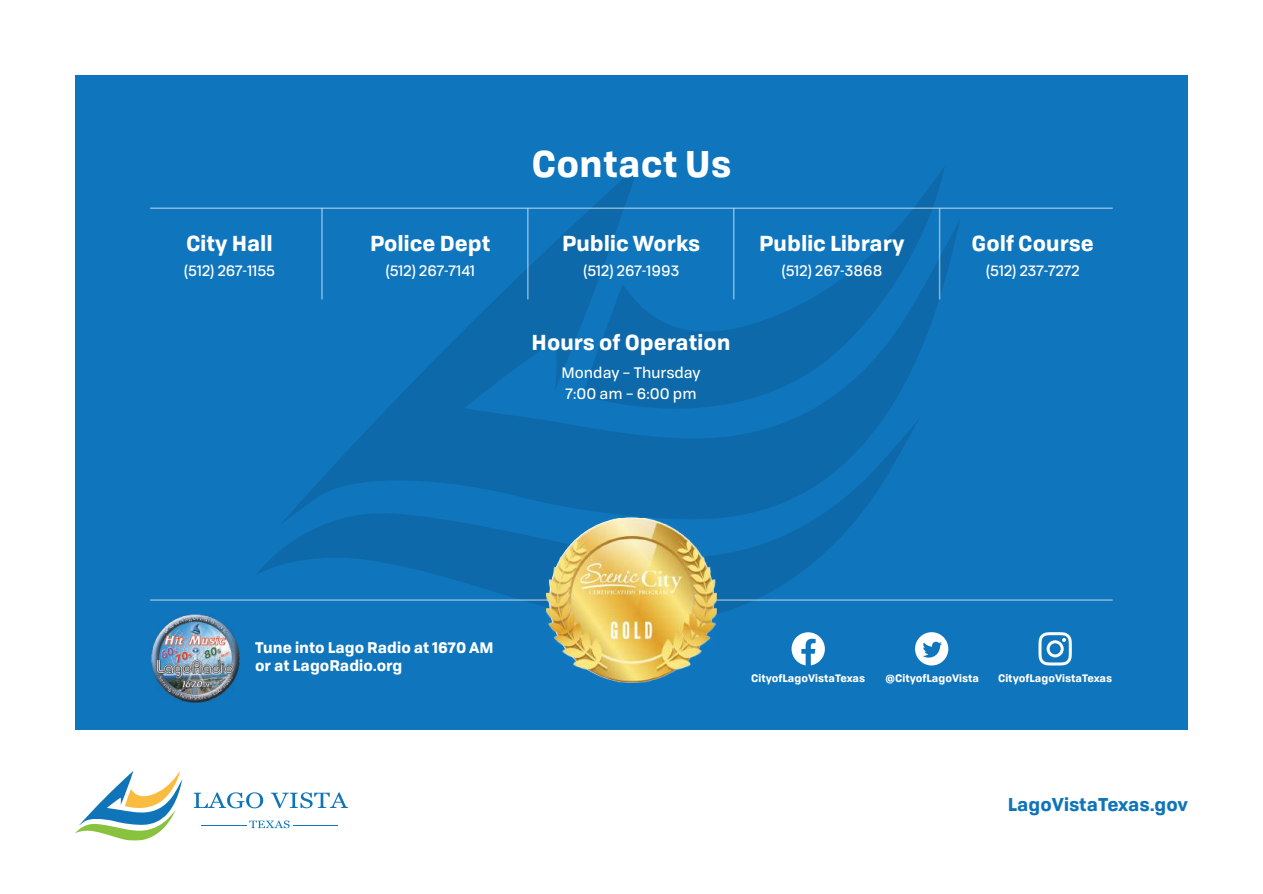
<style>
.page{position:relative;width:1263px;height:894px;background:#fff}
.page>*{position:absolute;margin:0;border:0;box-sizing:border-box;transform-origin:0 0}
.t1{font:700 36px "Tofino";color:#fff}
.t2{font:700 21px "Tofino";color:#fff}
.t3{font:700 18px "Tofino";color:#0f75b8}
.t4{font:15px/21px "Tofino";color:#fff}
.t5{font:700 15px/18px "Tofino";color:#fff}
.t6{font:700 10.5px "Tofino";color:#fff}
</style>
<div class="page">
<div style="left:75px;top:75px;width:1112px;height:654px;background:#0f75bc"></div>
<svg style="left:75px;top:771px;width:107px;height:69px"></svg>
<hr style="left:201px;top:824px;width:46px;height:1px;background:#0f75b8">
<hr style="left:293px;top:824px;width:45px;height:1px;background:#0f75b8">
<svg style="left:249px;top:820px;width:41px;height:7px"></svg>
<svg style="left:194px;top:792px;width:69px;height:16px"></svg>
<svg style="left:271px;top:792px;width:77px;height:16px"></svg>
<svg style="left:321px;top:209px;width:639px;height:207px"></svg>
<svg style="left:256px;top:416px;width:664px;height:198px;fill:#0d69a9"></svg>
<svg style="left:583px;top:166px;width:362px;height:254px"></svg>
<hr style="left:150px;top:599px;width:962px;height:1px;background:#fff">
<hr style="left:150px;top:207px;width:962px;height:2px;background:#fff">
<hr style="left:321px;top:208px;width:2px;height:91px;background:#fff">
<hr style="left:527px;top:208px;width:1px;height:91px;background:#fff">
<hr style="left:733px;top:208px;width:1px;height:91px;background:#fff">
<hr style="left:938px;top:208px;width:2px;height:91px;background:#fff">
<svg style="left:791px;top:632px;width:34px;height:33px"></svg>
<svg style="left:1038px;top:632px;width:33px;height:33px"></svg>
<svg style="left:915px;top:632px;width:33px;height:33px"></svg>
<img style="left:151px;top:614px;width:89px;height:89px">
<img style="left:546px;top:518px;width:171px;height:164px">
<h2 class="t2" style="left:186px;top:225px;width:88px">City Hall</h2>
<p class="t4" style="left:184px;top:259px;width:93px">(512) 267-1155</p>
<h2 class="t2" style="left:370px;top:225px;width:122px">Police Dept</h2>
<p class="t4" style="left:385px;top:259px;width:91px">(512) 267-7141</p>
<h1 class="t1" style="left:531px;top:134px;width:201px">Contact Us</h1>
<h2 class="t2" style="left:562px;top:225px;width:139px">Public Works</h2>
<p class="t4" style="left:583px;top:259px;width:98px">(512) 267-1993</p>
<h2 class="t2" style="left:531px;top:325px;width:200px">Hours of Operation</h2>
<p class="t4" style="left:561px;top:361px;width:141px">Monday – Thursday<br>7:00 am – 6:00 pm</p>
<h2 class="t2" style="left:759px;top:225px;width:147px">Public Library</h2>
<p class="t4" style="left:781px;top:259px;width:103px">(512) 267-3868</p>
<h2 class="t2" style="left:971px;top:225px;width:124px">Golf Course</h2>
<p class="t4" style="left:986px;top:259px;width:95px">(512) 237-7272</p>
<p class="t5" style="left:255px;top:637px;width:240px">Tune into Lago Radio at 1670 AM or at LagoRadio.org</p>
<p class="t6" style="left:751px;top:669px;width:116px">CityofLagoVistaTexas</p>
<p class="t6" style="left:885px;top:669px;width:95px">@CityofLagoVista</p>
<p class="t6" style="left:998px;top:669px;width:116px">CityofLagoVistaTexas</p>
<p class="t3" style="left:1008px;top:789px;width:181px">LagoVistaTexas.gov</p>
</div>
